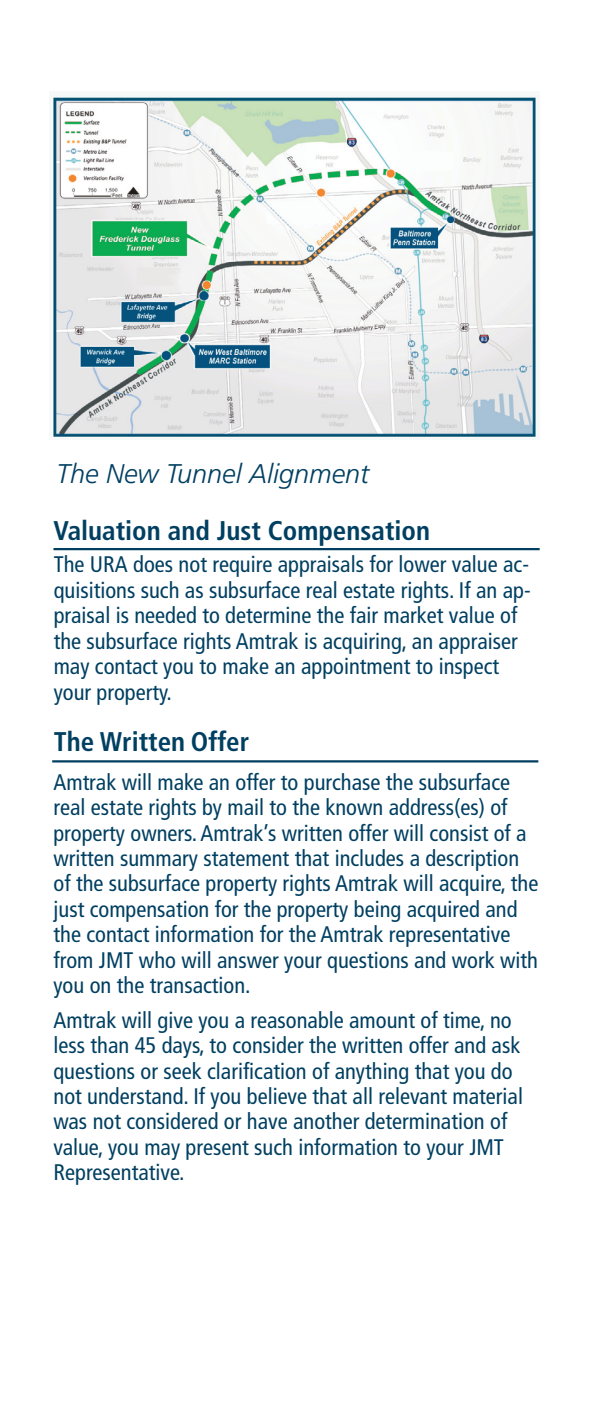
<style>
.page{position:relative;width:607px;height:1415px;background:#fff}
.page>*{position:absolute;margin:0;border:0;box-sizing:border-box;transform-origin:0 0}
.t1{font:700 condensed 27px "Frutiger";color:#003f61}
.t2{font:italic 300 27px "Frutiger";color:#003f61}
.t3{font:condensed 22.5px/25.4px "Frutiger";color:#003f61}
</style>
<div class="page">
<hr style="left:53px;top:548px;width:486px;height:2px;background:#003f61">
<hr style="left:52px;top:760px;width:486px;height:2px;background:#003f61">
<img style="left:53px;top:96px;width:486px;height:341px">
<p class="t2" style="left:56px;top:462px;width:314px">The New Tunnel Alignment</p>
<p class="t1" style="left:53px;top:519px;width:378px">Valuation and Just Compensation</p>
<p class="t3" style="left:54px;top:553px;width:478px">The URA does not require appraisals for lower value ac&shy;quisitions such as subsurface real estate rights. If an ap&shy;praisal is needed to determine the fair market value of the subsurface rights Amtrak is acquiring, an appraiser may contact you to make an appointment to inspect your property.</p>
<p class="t1" style="left:54px;top:731px;width:197px">The Written Offer</p>
<p class="t3" style="left:53px;top:771px;width:486px">Amtrak will make an offer to purchase the subsurface real estate rights by mail to the known address(es) of property owners. Amtrak’s written offer will consist of a written summary statement that includes a description of the subsurface property rights Amtrak will acquire, the just compensation for the property being acquired and the contact information for the Amtrak representative from JMT who will answer your questions and work with you on the transaction.</p>
<p class="t3" style="left:53px;top:1008px;width:471px">Amtrak will give you a reasonable amount of time, no less than 45 days, to consider the written offer and ask questions or seek clarification of anything that you do not understand. If you believe that all relevant material was not considered or have another determination of value, you may present such information to your JMT Representative.</p>
</div>
